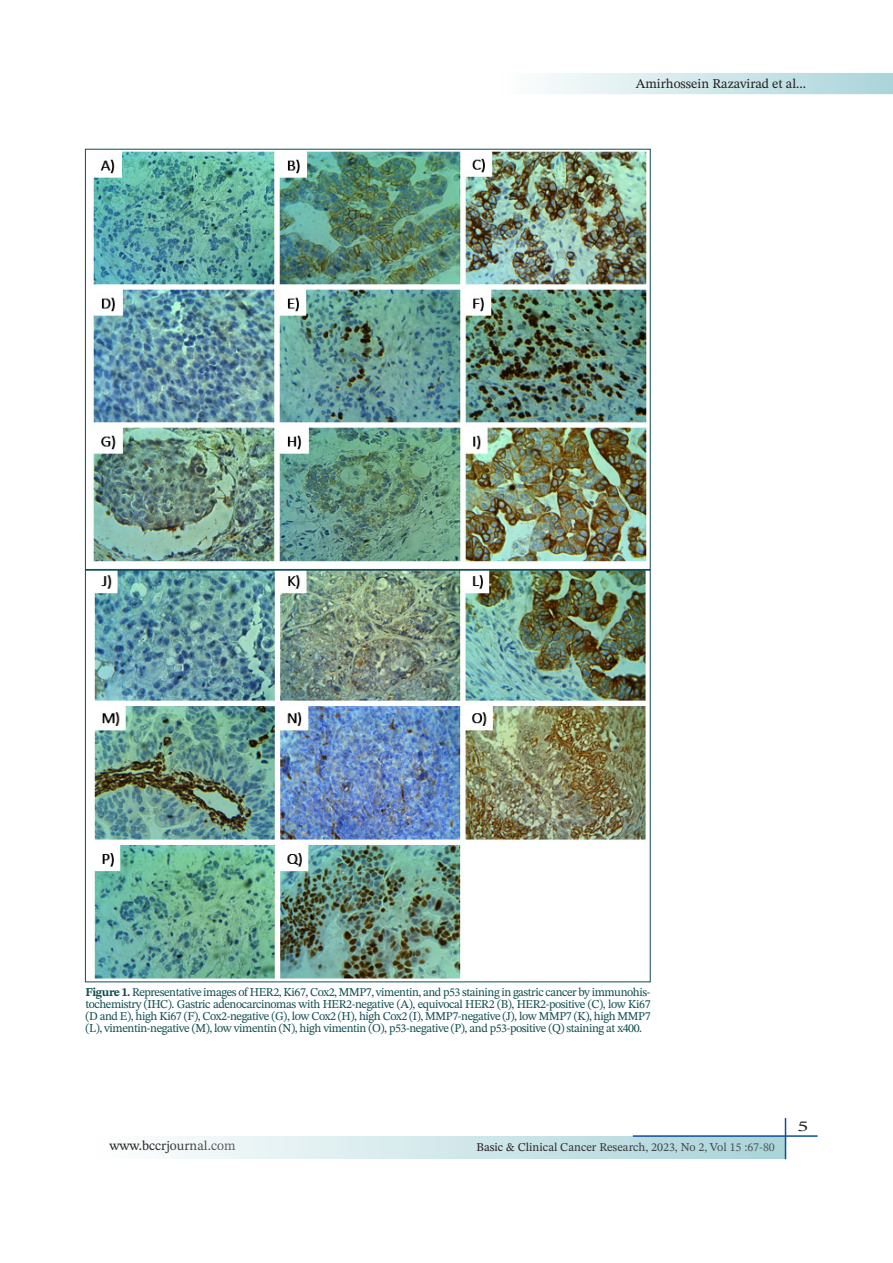
<style>
.page{position:relative;width:893px;height:1263px;background:#fff}
.page>*{position:absolute;margin:0;border:0;box-sizing:border-box;transform-origin:0 0}
.t1{font:15px "STIX Two Text";color:#231f20;scale:1.5 1}
.t2{font:13.5px "STIX Two Text";color:#231f20}
.t3{font:12px/12px "STIX Two Text";letter-spacing:-.035em;color:#0f4e50;text-align:justify}
.t4{font:12px "STIX Two Text";color:#231f20}
.s1{font-weight:700}
</style>
<div class="page">
<div style="left:90px;top:1136px;width:695px;height:22px;background:linear-gradient(to right,#fffffe,#a9d4d9)"></div>
<hr style="left:633px;top:1135px;width:184px;height:2px;background:#0d4da1">
<hr style="left:785px;top:1118px;width:1px;height:41px;background:#0d4da1">
<svg style="left:544px;top:73px;width:349px;height:22px;background:#d1e7ea"></svg>
<img style="left:93px;top:572px;width:553px;height:407px">
<img style="left:91px;top:151px;width:557px;height:412px">
<p class="t2" style="left:636px;top:74px;width:172px">Amirhossein Razavirad et al...</p>
<p class="t3" style="left:85px;top:985px;width:567px"><span class="s1">Figure 1.</span> Representative images of HER2, Ki67, Cox2, MMP7, vimentin, and p53 staining in gastric cancer by immunohis&shy;tochemistry (IHC). Gastric adenocarcinomas with HER2-negative (A), equivocal HER2 (B), HER2-positive (C), low Ki67 (D and E), high Ki67 (F), Cox2-negative (G), low Cox2 (H), high Cox2 (I), MMP7-negative (J), low MMP7 (K), high MMP7 (L), vimentin-negative (M), low vimentin (N), high vimentin (O), p53-negative (P), and p53-positive (Q) staining at x400.</p>
<p class="t2" style="left:109px;top:1136px;width:128px">www.bccrjournal.com</p>
<p class="t4" style="left:477px;top:1139px;width:300px">Basic &amp; Clinical Cancer Research, 2023, No 2, Vol 15 :67-80</p>
<p class="t1" style="left:797px;top:1115px;width:9px">5</p>
</div>
